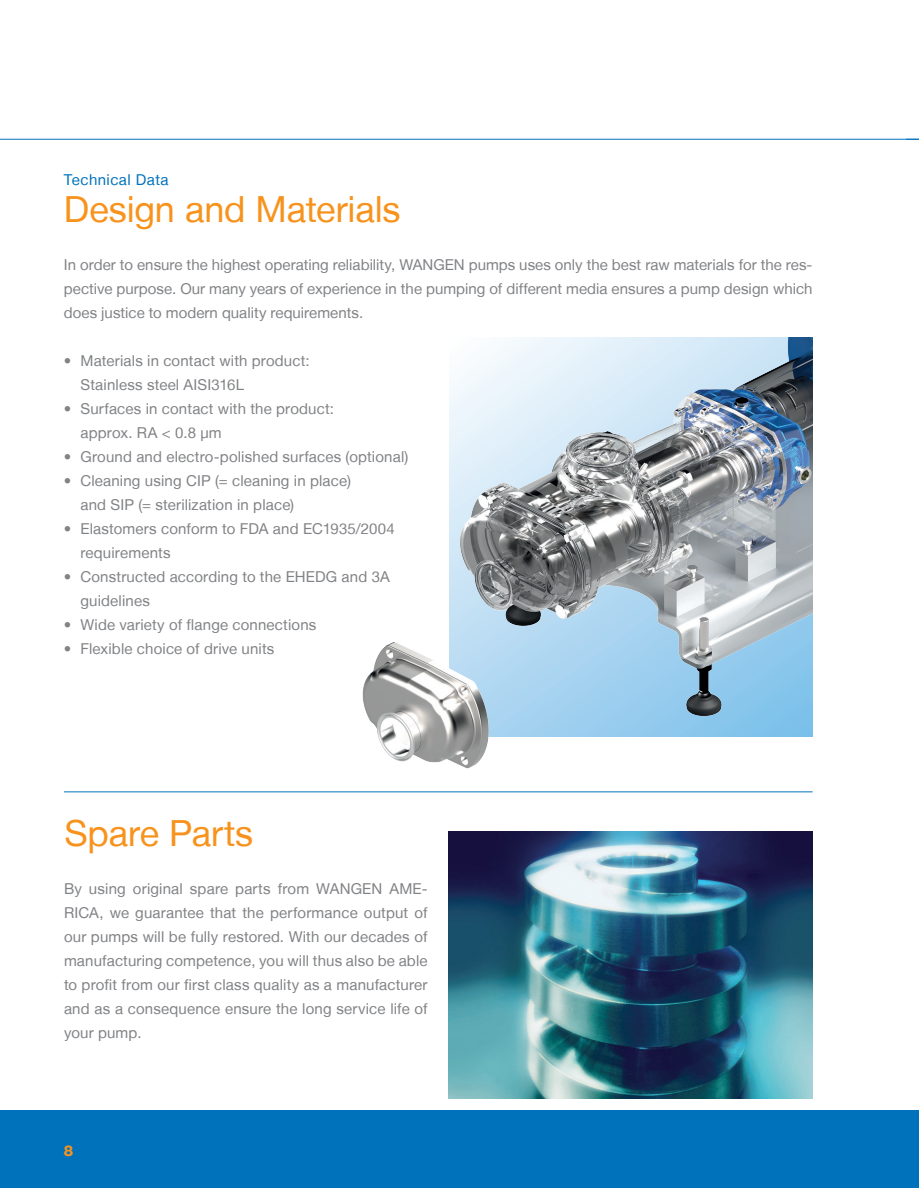
<style>
.page{position:relative;width:919px;height:1188px;background:#fff}
.page>*{position:absolute;margin:0;border:0;box-sizing:border-box;transform-origin:0 0}
.t1{font:36px "Helvetica Neue LT";letter-spacing:-.005em;color:#f7931d}
.t2{font:15px/24px "Helvetica Neue LT";letter-spacing:.01em;color:#808285}
.t3{font:15px "Helvetica Neue LT";letter-spacing:.035em;color:#0072bc}
.t4{font:800 15px "Helvetica Neue LT";color:#f7931d}
</style>
<div class="page">
<div style="left:0;top:1109px;width:918px;height:78px;background:#0072bc"></div>
<hr style="left:0;top:139px;width:918px;height:1px;background:#0072bc">
<hr style="left:64px;top:791px;width:748px;height:1px;background:#0072bc">
<svg style="left:512px;top:718px;width:300px;height:18px;background:#8fc8ec"></svg>
<img style="left:450px;top:337px;width:362px;height:381px">
<img style="left:362px;top:636px;width:150px;height:133px">
<img style="left:448px;top:831px;width:364px;height:267px">
<p class="t3" style="left:64px;top:170px;width:106px">Technical Data</p>
<h1 class="t1" style="left:64px;top:187px;width:338px">Design and Materials</h1>
<p class="t2" style="left:64px;top:252px;width:749px;text-align:justify">In order to ensure the highest operating reliability, WANGEN pumps uses only the best raw materials for the res&shy;pective purpose. Our many years of experience in the pumping of different media ensures a pump design which does justice to modern quality requirements.</p>
<p class="t2" style="left:80px;top:348px;width:231px;text-indent:-16px">• Materials in contact with product:<br>Stainless steel AISI316L</p>
<p class="t2" style="left:80px;top:396px;width:255px;text-indent:-16px">• Surfaces in contact with the product: approx. RA &lt; 0.8 µm</p>
<p class="t2" style="left:64px;top:444px;width:346px">• Ground and electro-polished surfaces (optional)</p>
<p class="t2" style="left:80px;top:468px;width:272px;text-indent:-17px">• Cleaning using CIP (= cleaning in place) and SIP (= sterilization in place)</p>
<p class="t2" style="left:80px;top:516px;width:316px;text-indent:-17px">• Elastomers conform to FDA and EC1935/2004 requirements</p>
<p class="t2" style="left:80px;top:564px;width:311px;text-indent:-17px">• Constructed according to the EHEDG and 3A guidelines</p>
<p class="t2" style="left:64px;top:612px;width:254px">• Wide variety of flange connections</p>
<p class="t2" style="left:64px;top:636px;width:212px">• Flexible choice of drive units</p>
<h1 class="t1" style="left:64px;top:811px;width:190px">Spare Parts</h1>
<p class="t2" style="left:64px;top:876px;width:365px;text-align:justify">By using original spare parts from WANGEN AME-RICA, we guarantee that the performance output of our pumps will be fully restored. With our decades of manufacturing competence, you will thus also be able to profit from our first class quality as a manufacturer and as a consequence ensure the long service life of your pump.</p>
<p class="t4" style="left:64px;top:1142px;width:11px">8</p>
</div>
